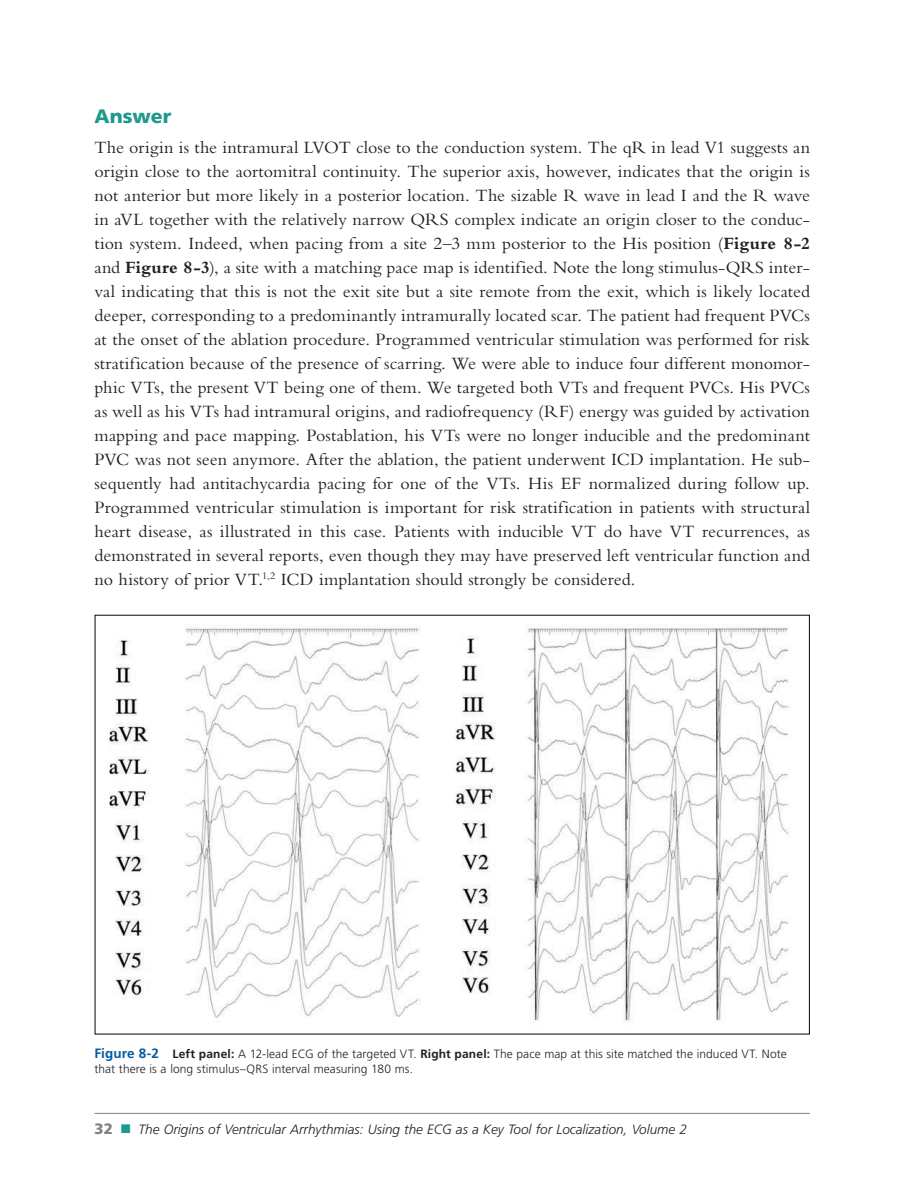
<style>
.page{position:relative;width:918px;height:1188px;background:#fff}
.page>*{position:absolute;margin:0;border:0;box-sizing:border-box;transform-origin:0 0}
.t1{font:900 19.5px "Frutiger LT Std";color:#1f988d}
.t2{font:18px/24px "Bembo Std";color:#231f20;text-align:justify}
.t3{font:900 15px "Frutiger LT Std";color:#808285}
.t4{font:italic 300 13.5px "Frutiger LT Std";color:#231f20}
.t5{font:300 12px/15px "Frutiger LT Std";letter-spacing:.005em;color:#231f20}
.s1{font-weight:700}
.s2{font-weight:700;font-size:13.5px;color:#015ca3}
</style>
<div class="page">
<hr style="left:94px;top:1113px;width:716px;height:1px;background:#808285">
<img style="left:109px;top:627px;width:681px;height:394px">
<p class="t1" style="left:94px;top:104px;width:78px">Answer</p>
<p class="t2" style="left:94px;top:135px;width:717px">The origin is the intramural LVOT close to the conduction system. The qR in lead V1 suggests an origin close to the aortomitral continuity. The superior axis, however, indicates that the origin is not anterior but more likely in a posterior location. The sizable R wave in lead I and the R wave in aVL together with the relatively narrow QRS complex indicate an origin closer to the conduc&shy;tion system. Indeed, when pacing from a site 2–3 mm posterior to the His position (<span class="s1">Figure 8-2 </span>and <span class="s1">Figure 8-3</span>), a site with a matching pace map is identified. Note the long stimulus-QRS inter&shy;val indicating that this is not the exit site but a site remote from the exit, which is likely located deeper, corresponding to a predominantly intramurally located scar. The patient had frequent PVCs at the onset of the ablation procedure. Programmed ventricular stimulation was performed for risk stratification because of the presence of scarring. We were able to induce four different monomor&shy;phic VTs, the present VT being one of them. We targeted both VTs and frequent PVCs. His PVCs as well as his VTs had intramural origins, and radiofrequency (RF) energy was guided by activation mapping and pace mapping. Postablation, his VTs were no longer inducible and the predominant PVC was not seen anymore. After the ablation, the patient underwent ICD implantation. He sub&shy;sequently had antitachycardia pacing for one of the VTs. His EF normalized during follow up.<br>Programmed ventricular stimulation is important for risk stratification in patients with structural heart disease, as illustrated in this case. Patients with inducible VT do have VT recurrences, as demonstrated in several reports, even though they may have preserved left ventricular function and no history of prior VT.<sup>1,2</sup> ICD implantation should strongly be considered.</p>
<p class="t5" style="left:94px;top:1046px;width:694px"><span class="s2">Figure 8-2</span> <span class="s1">Left panel:</span> A 12-lead ECG of the targeted VT. <span class="s1">Right panel:</span> The pace map at this site matched the induced VT. Note that there is a long stimulus–QRS interval measuring 180 ms.</p>
<p class="t3" style="left:94px;top:1120px;width:20px">32</p>
<p class="t4" style="left:139px;top:1122px;width:550px">The Origins of Ventricular Arrhythmias: Using the ECG as a Key Tool for Localization, Volume 2</p>
</div>
